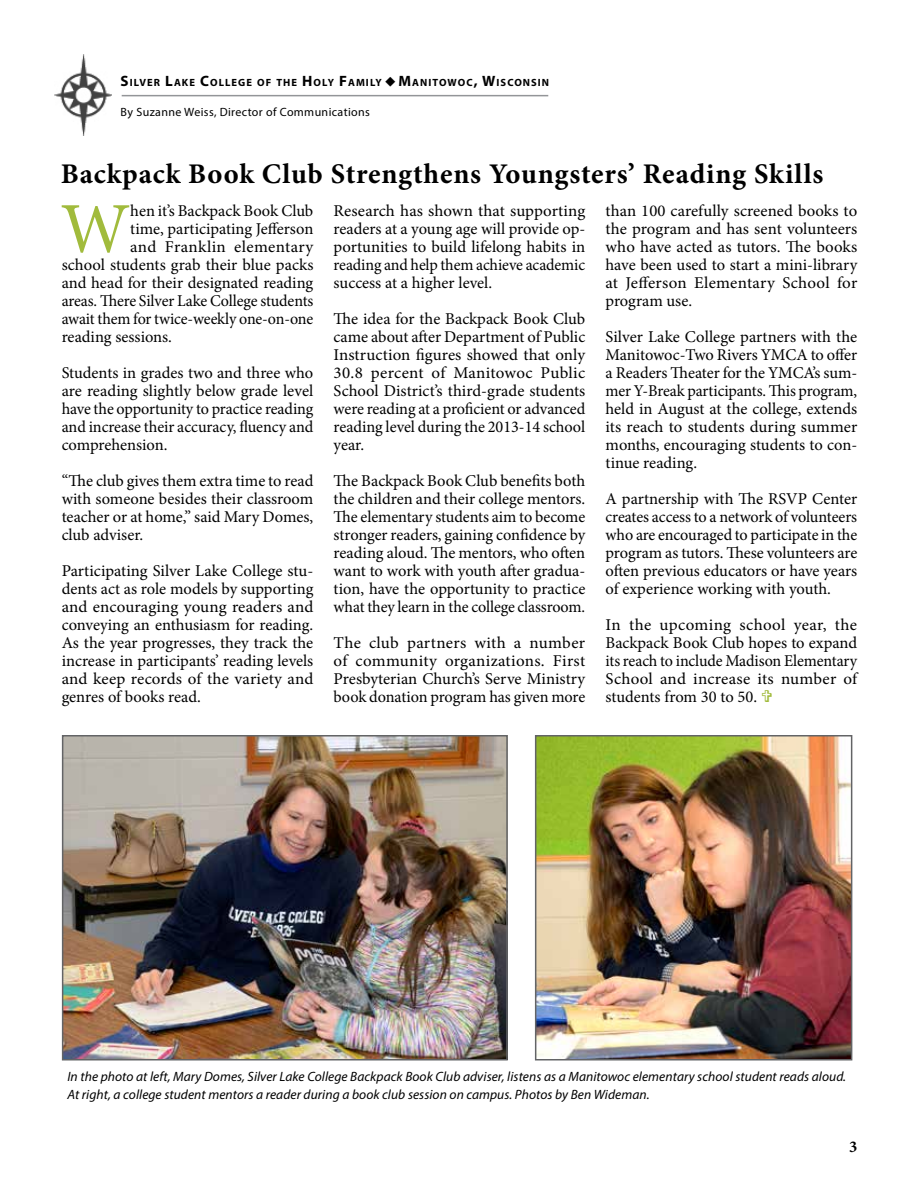
<style>
.page{position:relative;width:918px;height:1188px;background:#fff}
.page>*{position:absolute;margin:0;border:0;box-sizing:border-box;transform-origin:0 0}
.t1{font:71.85px "Minion Pro";color:#a1bb3c}
.t2{font:700 28.5px "Minion Pro";letter-spacing:.03em;color:#000}
.t3{font:16.5px/18px "Minion Pro";letter-spacing:-.005em;color:#000;text-align:justify}
.t4{font:16.5px "Minion Pro";letter-spacing:.02em;color:#000}
.t5{font:700 16.5px "Minion Pro";color:#000}
.t6{font:italic 13.5px/18px "Myriad Pro";letter-spacing:.005em;color:#000}
.t7{font:12px "Myriad Pro";letter-spacing:.03em;color:#000}
.t8{font:700 10.5px "Myriad Pro";letter-spacing:.1em;color:#000}
.s1{font-size:15px}
</style>
<div class="page">
<img style="left:55px;top:55px;width:56px;height:81px">
<hr style="left:122px;top:95px;width:426px;height:1px;background:#939598">
<img style="left:538px;top:738px;width:311px;height:319px">
<div style="left:535px;top:735px;width:317px;height:325px;border:2px solid #636466"></div>
<img style="left:65px;top:738px;width:440px;height:320px">
<div style="left:62px;top:735px;width:446px;height:326px;border:2px solid #636466"></div>
<p class="t8" style="left:121px;top:76px;width:429px"><span class="s1">S</span>ILVER <span class="s1">L</span>AKE <span class="s1">C</span>OLLEGE OF THE <span class="s1">H</span> OLY <span class="s1">F</span>AMILY ◆<span class="s1">M</span>ANITOWOC<span class="s1">, W</span>ISCONSIN</p>
<p class="t7" style="left:121px;top:104px;width:251px">By Suzanne Weiss, Director of Communications</p>
<h2 class="t2" style="left:61px;top:154px;width:764px">Backpack Book Club Strengthens Youngsters’ Reading Skills</h2>
<h1 class="t1" style="left:61px;top:181px;width:71px">W</h1>
<p class="t3" style="left:130px;top:202px;width:185px">hen it’s Backpack Book Club</p>
<p class="t3" style="left:130px;top:220px;width:185px">time, participating Jefferson</p>
<p class="t4" style="left:130px;top:236px;width:185px">and Franklin elementary</p>
<p class="t3" style="left:62px;top:256px;width:253px">school students grab their blue packs</p>
<p class="t3" style="left:62px;top:274px;width:253px">and head for their designated reading</p>
<p class="t3" style="left:62px;top:292px;width:253px">areas. There Silver Lake College students</p>
<p class="t3" style="left:62px;top:310px;width:253px">await them for twice-weekly one-on-one</p>
<p class="t3" style="left:62px;top:328px;width:112px">reading sessions.</p>
<p class="t3" style="left:62px;top:364px;width:253px">Students in grades two and three who are reading slightly below grade level have the opportunity to practice reading and increase their accuracy, fluency and comprehension.</p>
<p class="t3" style="left:62px;top:472px;width:253px">“The club gives them extra time to read with someone besides their classroom teacher or at home,” said Mary Domes, club adviser.</p>
<p class="t3" style="left:62px;top:562px;width:253px">Participating Silver Lake College stu&shy;dents act as role models by supporting and encouraging young readers and conveying an enthusiasm for reading.<br>As the year progresses, they track the increase in participants’ reading levels and keep records of the variety and genres of books read.</p>
<p class="t3" style="left:334px;top:202px;width:253px">Research has shown that supporting readers at a young age will provide op&shy;portunities to build lifelong habits in reading and help them achieve academic success at a higher level.</p>
<p class="t3" style="left:334px;top:310px;width:253px">The idea for the Backpack Book Club came about after Department of Public Instruction figures showed that only 30.8 percent of Manitowoc Public School District’s third-grade students were reading at a proficient or advanced reading level during the 2013-14 school year.</p>
<p class="t3" style="left:334px;top:472px;width:253px">The Backpack Book Club benefits both the children and their college mentors.<br>The elementary students aim to become stronger readers, gaining confidence by reading aloud. The mentors, who often want to work with youth after gradua&shy;tion, have the opportunity to practice what they learn in the college classroom.</p>
<p class="t3" style="left:334px;top:634px;width:253px">The club partners with a number of community organizations. First Presbyterian Church’s Serve Ministry book donation program has given more</p>
<p class="t3" style="left:606px;top:202px;width:253px">than 100 carefully screened books to the program and has sent volunteers who have acted as tutors. The books have been used to start a mini-library at Jefferson Elementary School for program use.</p>
<p class="t3" style="left:606px;top:328px;width:253px">Silver Lake College partners with the Manitowoc-Two Rivers YMCA to offer a Readers Theater for the YMCA’s sum&shy;mer Y-Break participants. This program, held in August at the college, extends its reach to students during summer months, encouraging students to con&shy;tinue reading.</p>
<p class="t3" style="left:606px;top:490px;width:253px">A partnership with The RSVP Center creates access to a network of volunteers who are encouraged to participate in the program as tutors. These volunteers are often previous educators or have years of experience working with youth.</p>
<p class="t3" style="left:606px;top:616px;width:253px">In the upcoming school year, the Backpack Book Club hopes to expand its reach to include Madison Elementary School and increase its number of students from 30 to 50.</p>
<p class="t6" style="left:67px;top:1068px;width:780px">In the photo at left, Mary Domes, Silver Lake College Backpack Book Club adviser, listens as a Manitowoc elementary school student reads aloud.<br>At right, a college student mentors a reader during a book club session on campus. Photos by Ben Wideman.</p>
<p class="t5" style="left:849px;top:1135px;width:10px">3</p>
</div>
